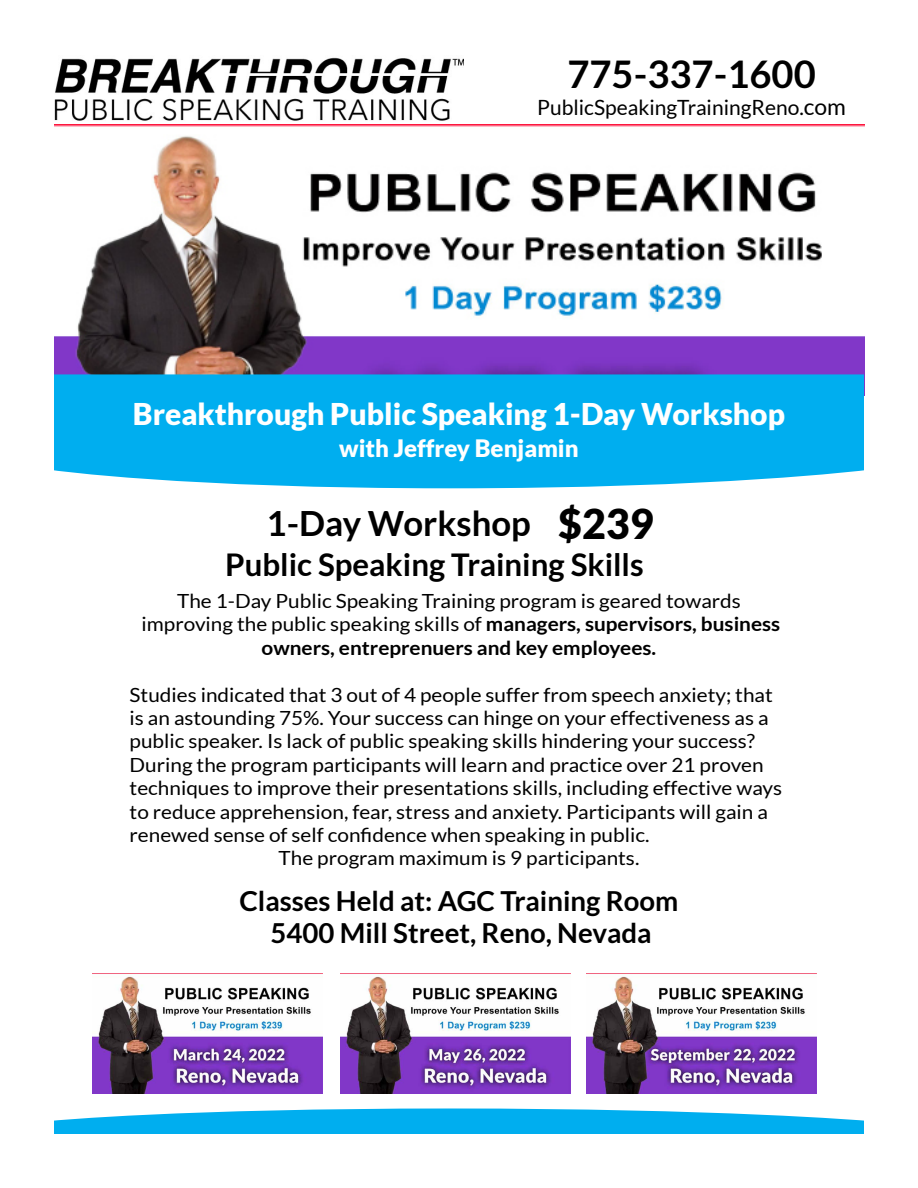
<style>
.page{position:relative;width:918px;height:1188px;background:#fff}
.page>*{position:absolute;margin:0;border:0;box-sizing:border-box;transform-origin:0 0}
.t1{font:700 38.1px "Lato";color:#000}
.t2{font:700 34.8px "Lato";color:#000}
.t3{font:700 31.2px "Lato";color:#000}
.t4{font:900 30px "Lato";color:#fff}
.t5{font:700 27.6px "Lato";color:#000}
.t6{font:900 24px "Lato";color:#fff}
.t7{font:21px "Lato";color:#000}
.t8{font:19.5px/23.4px "Lato";color:#000;text-align:center;scale:1.07 1}
.s1{font-size:22.8px}
.s2{font-weight:900;font-size:41.1px}
.s3{font-weight:700}
</style>
<div class="page">
<img style="left:54px;top:57px;width:410px;height:68px">
<img style="left:55px;top:124px;width:810px;height:271px">
<div style="left:54px;top:374px;width:810px;height:114px;background:#00aeef"></div>
<svg style="left:54px;top:1108px;width:810px;height:26px;background:#28baf1"></svg>
<img style="left:587px;top:976px;width:230px;height:118px">
<img style="left:93px;top:976px;width:230px;height:118px">
<img style="left:340px;top:976px;width:230px;height:118px">
<h1 class="t1" style="left:567px;top:52px;width:250px">775-337-1600</h1>
<p class="t7" style="left:537px;top:96px;width:310px">PublicSpeakingTrainingReno.<span class="s1">com</span></p>
<h3 class="t4" style="left:133px;top:396px;width:654px">Breakthrough Public Speaking 1-Day Workshop</h3>
<p class="t6" style="left:339px;top:434px;width:241px">with Jeffrey Benjamin</p>
<h2 class="t2" style="left:267px;top:504px;width:389px">1-Day Workshop <span class="s2">$239</span></h2>
<h3 class="t3" style="left:225px;top:547px;width:420px">Public Speaking Training Skills</h3>
<p class="t8" style="left:142px;top:589px;width:599px">The 1-Day Public Speaking Training program is geared towards improving the public speaking skills of <span class="s3">managers, supervisors, business owners, entreprenuers and key employees.</span></p>
<p class="t8" style="left:130px;top:683px;width:603px">Studies indicated that 3 out of 4 people suffer from speech anxiety; that</p>
<p class="t8" style="left:130px;top:706px;width:599px">is an astounding 75%. Your success can hinge on your effectiveness as a</p>
<p class="t8" style="left:130px;top:729px;width:586px">public speaker. Is lack of public speaking skills hindering your success?</p>
<p class="t8" style="left:130px;top:753px;width:594px">During the program participants will learn and practice over 21 proven</p>
<p class="t8" style="left:130px;top:776px;width:611px">techniques to improve their presentations skills, including effective ways</p>
<p class="t8" style="left:130px;top:800px;width:598px">to reduce apprehension, fear, stress and anxiety. Participants will gain a</p>
<p class="t8" style="left:130px;top:823px;width:487px">renewed sense of self confidence when speaking in public.</p>
<p class="t8" style="left:279px;top:846px;width:339px">The program maximum is 9 participants.</p>
<h3 class="t5" style="left:239px;top:886px;width:441px">Classes Held at: AGC Training Room</h3>
<h3 class="t5" style="left:270px;top:917px;width:383px">5400 Mill Street, Reno, Nevada</h3>
</div>
